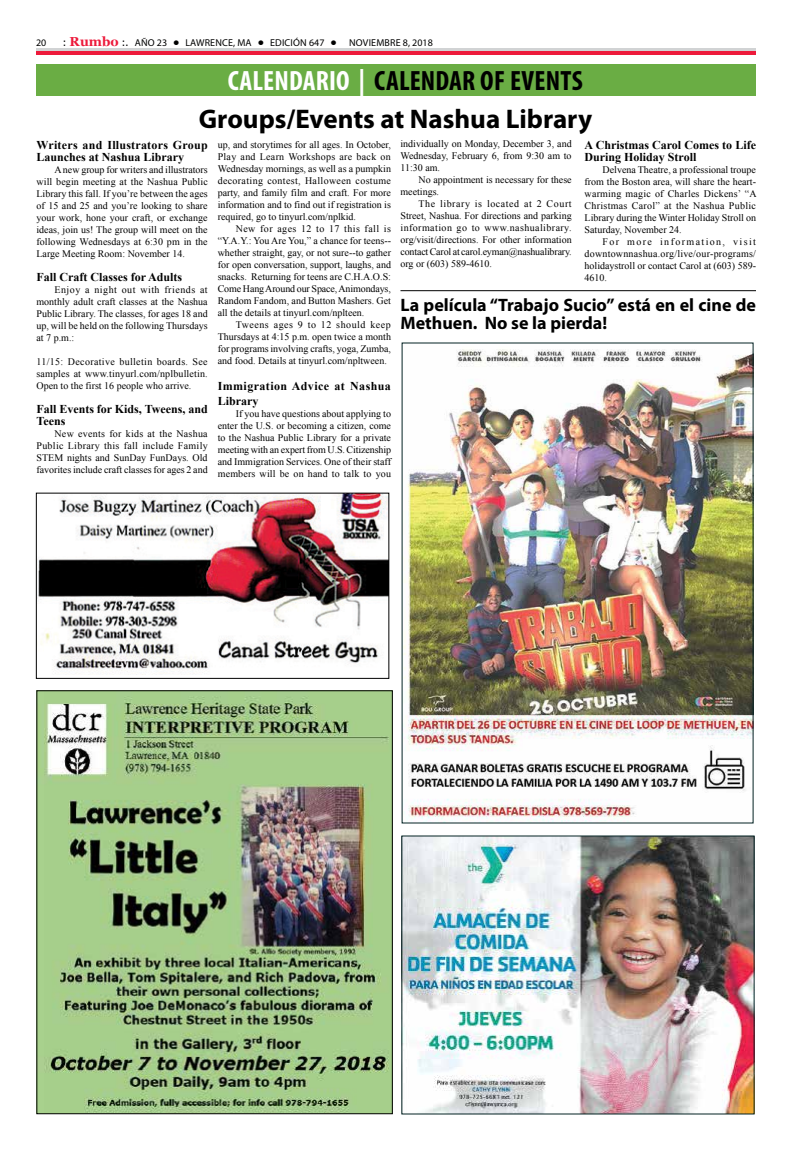
<style>
.page{position:relative;width:792px;height:1152px;background:#fff}
.page>*{position:absolute;margin:0;border:0;box-sizing:border-box;transform-origin:0 0}
.t1{font:700 condensed 28px "Myriad Pro";letter-spacing:.005em;color:#000}
.t2{font:700 27px "Myriad Pro";color:#000}
.t3{font:700 18px/18px "Myriad Pro";color:#000}
.t4{font:700 12px/12px "Times New Roman";color:#000}
.t5{font:700 12px/14.4px "Times New Roman";letter-spacing:.035em;color:#000}
.t6{font:10px/12px "Times New Roman";color:#000;text-align:justify}
.t7{font:10px "Myriad Pro";letter-spacing:.02em;color:#000}
.s1{font-family:"Tahoma"}
.s2{font-family:"Georgia";font-weight:700;font-size:13px;color:#ed1a3b}
.s3{font-family:"Tahoma";font-weight:700}
.s4{color:#fff}
</style>
<div class="page">
<div style="left:36px;top:50px;width:720px;height:5px;background:#ed1a3b"></div>
<hr style="left:36px;top:48px;width:720px;height:2px;background:#d1d3d4">
<img style="left:403px;top:838px;width:350px;height:274px">
<div style="left:401px;top:836px;width:354px;height:278px;border:1px solid #032223"></div>
<div style="left:36px;top:65px;width:719px;height:31px;background:#6aad44"></div>
<img style="left:404px;top:349px;width:348px;height:473px">
<img style="left:38px;top:495px;width:349px;height:180px">
<div style="left:36px;top:493px;width:353px;height:186px;border:1px solid #000"></div>
<img style="left:39px;top:692px;width:352px;height:420px">
<div style="left:37px;top:690px;width:356px;height:424px;border:1px solid #000"></div>
<hr style="left:400px;top:290px;width:356px;height:1px;background:#000">
<p class="t7" style="left:36px;top:36px;width:12px">20</p>
<p class="t7" style="left:63px;top:36px;width:371px"><span class="s1">:</span> <span class="s2">Rumbo</span> <span class="s1">:.</span> AÑO 23 <span class="s3">•</span> LAWRENCE, MA <span class="s3">•</span> EDICIÓN 647 <span class="s3">•</span> NOVIEMBRE 8, 2018</p>
<h1 class="t1" style="left:228px;top:63px;width:357px"><span class="s4">CALENDARIO |</span> CALENDAR OF EVENTS</h1>
<h2 class="t2" style="left:199px;top:101px;width:395px">Groups/Events at Nashua Library</h2>
<p class="t6" style="left:218px;top:139px;width:175px">up, and storytimes for all ages. In October, Play and Learn Workshops are back on Wednesday mornings, as well as a pumpkin decorating contest, Halloween costume party, and family film and craft. For more information and to find out if registration is required, go to tinyurl.com/nplkid.</p>
<p class="t6" style="left:218px;top:223px;width:175px;text-indent:18px">New for ages 12 to 17 this fall is “Y.A.Y.: You Are You,” a chance for teens-- whether straight, gay, or not sure--to gather for open conversation, support, laughs, and snacks. Returning for teens are C.H.A.O.S:<br>Come Hang Around our Space, Animondays, Random Fandom, and Button Mashers. Get all the details at tinyurl.com/nplteen.</p>
<p class="t6" style="left:218px;top:319px;width:175px;text-indent:18px">Tweens ages 9 to 12 should keep Thursdays at 4:15 p.m. open twice a month for programs involving crafts, yoga, Zumba, and food. Details at tinyurl.com/npltween.</p>
<p class="t5" style="left:218px;top:379px;width:175px">Immigration Advice at Nashua<br>Library</p>
<p class="t6" style="left:218px;top:407px;width:175px;text-indent:18px">If you have questions about applying to enter the U.S. or becoming a citizen, come to the Nashua Public Library for a private meeting with an expert from U.S. Citizenship and Immigration Services. One of their staff members will be on hand to talk to you</p>
<p class="t6" style="left:401px;top:137px;width:173px">individually on Monday, December 3, and Wednesday, February 6, from 9:30 am to 11:30 am.</p>
<p class="t6" style="left:401px;top:173px;width:173px;text-indent:18px">No appointment is necessary for these meetings.</p>
<p class="t6" style="left:401px;top:197px;width:173px;text-indent:18px">The library is located at 2 Court Street, Nashua. For directions and parking information go to www.nashualibrary. org/visit/directions. For other information contact Carol at carol.eyman@nashualibrary. org or (603) 589-4610.</p>
<h3 class="t3" style="left:400px;top:296px;width:357px">La película “Trabajo Sucio” está en el cine de<br>Methuen. No se la pierda!</h3>
<p class="t4" style="left:585px;top:139px;width:173px">A Christmas Carol Comes to Life<br>During Holiday Stroll</p>
<p class="t6" style="left:585px;top:163px;width:173px;text-indent:18px">Delvena Theatre, a professional troupe from the Boston area, will share the heart&shy;warming magic of Charles Dickens’ “A Christmas Carol” at the Nashua Public Library during the Winter Holiday Stroll on Saturday, November 24.</p>
<p class="t6" style="left:585px;top:235px;width:173px;text-indent:18px">For more information, visit downtownnashua.org/live/our-programs/ holidaystroll or contact Carol at (603) 589- 4610.</p>
<p class="t4" style="left:37px;top:139px;width:173px">Writers and Illustrators Group<br>Launches at Nashua Library</p>
<p class="t6" style="left:37px;top:164px;width:173px;text-indent:18px">A new group for writers and illustrators will begin meeting at the Nashua Public Library this fall. If you’re between the ages of 15 and 25 and you’re looking to share your work, hone your craft, or exchange ideas, join us! The group will meet on the following Wednesdays at 6:30 pm in the Large Meeting Room: November 14.</p>
<p class="t4" style="left:37px;top:271px;width:147px">Fall Craft Classes for Adults</p>
<p class="t6" style="left:37px;top:284px;width:173px;text-indent:18px">Enjoy a night out with friends at monthly adult craft classes at the Nashua Public Library. The classes, for ages 18 and up, will be held on the following Thursdays at 7 p.m.:</p>
<p class="t6" style="left:37px;top:356px;width:173px">11/15: Decorative bulletin boards. See samples at www.tinyurl.com/nplbulletin.<br>Open to the first 16 people who arrive.</p>
<p class="t4" style="left:37px;top:403px;width:173px">Fall Events for Kids, Tweens, and<br>Teens</p>
<p class="t6" style="left:37px;top:428px;width:173px;text-indent:18px">New events for kids at the Nashua Public Library this fall include Family STEM nights and SunDay FunDays. Old favorites include craft classes for ages 2 and</p>
</div>
